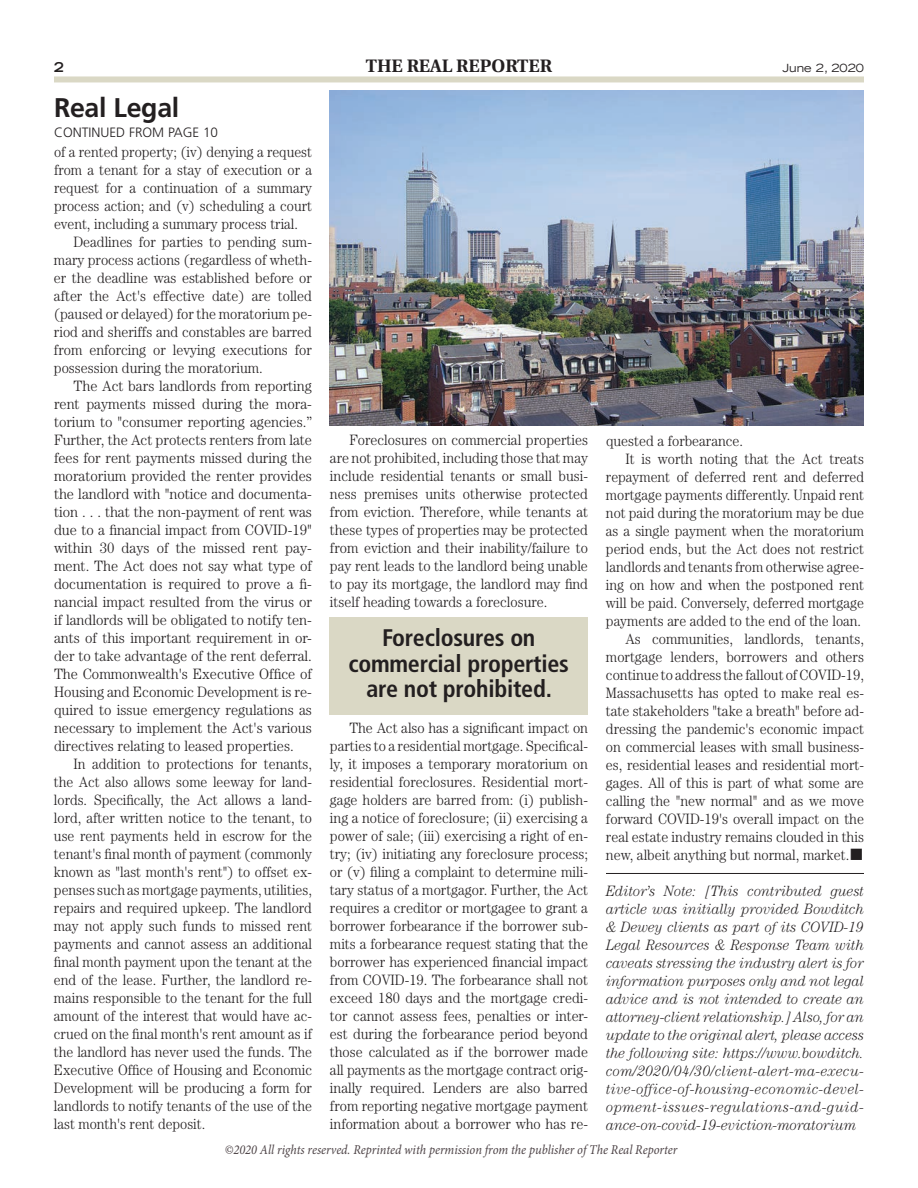
<style>
.page{position:relative;width:918px;height:1188px;background:#fff}
.page>*{position:absolute;margin:0;border:0;box-sizing:border-box;transform-origin:0 0}
.CORPS__Line_2{font:700 27px "Frutiger";letter-spacing:-.01em;color:#231f20}
.Pull_Quote{font:700 condensed 24px/25.5px "Frutiger";letter-spacing:-.01em;color:#231f20;text-align:center}
.t1{font:700 18px "Utopia";color:#231f20}
.Text__graph{font:300 15px/18px "Century";color:#231f20;text-align:justify;scale:.93 1}
.Text__graph-2{font:300 15px/18px "Century";color:#231f20;text-align:justify;scale:.92 1}
.Text__graph-3{font:300 15px/18px "Century";color:#231f20;text-align:justify;scale:.95 1}
.Text__graph-4{font:italic 300 15px/18px "Century";color:#231f20;text-align:justify;scale:.93 1}
.t2{font:italic 13.5px "Minion Pro";color:#4d4346;scale:.92 1}
.t3{font:300 13.5px "Frutiger";color:#231f20}
.t4{font:700 expanded 13.5px "Trade Gothic LH";color:#231f20}
.t5{font:expanded 11.25px "Trade Gothic LH";color:#231f20}
</style>
<div class="page">
<div style="left:54px;top:76px;width:810px;height:6px;background:#dad8c5"></div>
<hr style="left:606px;top:873px;width:258px;height:1px;background:#231f20">
<img style="left:330px;top:91px;width:533px;height:335px">
<div style="left:329px;top:617px;width:259px;height:97px;background:#dad8c5"></div>
<p class="t4" style="left:54px;top:58px;width:11px">2</p>
<p class="t1" style="left:366px;top:56px;width:188px">THE REAL REPORTER</p>
<p class="t5" style="left:783px;top:61px;width:83px">June 2, 2020</p>
<p class="CORPS__Line_2" style="left:54px;top:92px;width:127px">Real Legal</p>
<p class="t3" style="left:54px;top:124px;width:166px">CONTINUED FROM PAGE 10</p>
<p class="Text__graph-2" style="left:54px;top:143px;width:282px">of a rented property; (iv) denying a request from a tenant for a stay of execution or a request for a continuation of a summary process action; and (v) scheduling a court event, including a summary process trial.</p>
<p class="Text__graph" style="left:54px;top:233px;width:279px;text-indent:19px">Deadlines for parties to pending sum&shy;mary process actions (regardless of wheth&shy;er the deadline was established before or after the Act's effective date) are tolled (paused or delayed) for the moratorium pe&shy;riod and sheriffs and constables are barred from enforcing or levying executions for possession during the moratorium.</p>
<p class="Text__graph-3" style="left:54px;top:377px;width:273px;text-indent:19px">The Act bars landlords from reporting rent payments missed during the mora&shy;torium to "consumer reporting agencies.” Further, the Act protects renters from late fees for rent payments missed during the moratorium provided the renter provides the landlord with "notice and documenta&shy;tion . . . that the non-payment of rent was due to a financial impact from COVID-19" within 30 days of the missed rent pay&shy;ment. The Act does not say what type of documentation is required to prove a fi&shy;nancial impact resulted from the virus or if landlords will be obligated to notify ten&shy;ants of this important requirement in or&shy;der to take advantage of the rent deferral.<br>The Commonwealth's Executive Office of Housing and Economic Development is re&shy;quired to issue emergency regulations as necessary to implement the Act's various directives relating to leased properties.</p>
<p class="Text__graph-2" style="left:54px;top:755px;width:282px;text-indent:19px">In addition to protections for tenants, the Act also allows some leeway for land&shy;lords. Specifically, the Act allows a land&shy;lord, after written notice to the tenant, to use rent payments held in escrow for the tenant's final month of payment (commonly known as "last month's rent") to offset ex&shy;penses such as mortgage payments, utilities, repairs and required upkeep. The landlord may not apply such funds to missed rent payments and cannot assess an additional final month payment upon the tenant at the end of the lease. Further, the landlord re&shy;mains responsible to the tenant for the full amount of the interest that would have ac&shy;crued on the final month's rent amount as if the landlord has never used the funds. The Executive Office of Housing and Economic Development will be producing a form for landlords to notify tenants of the use of the last month's rent deposit.</p>
<p class="Text__graph" style="left:330px;top:431px;width:279px;text-indent:19px">Foreclosures on commercial properties are not prohibited, including those that may include residential tenants or small busi&shy;ness premises units otherwise protected from eviction. Therefore, while tenants at these types of properties may be protected from eviction and their inability/failure to pay rent leads to the landlord being unable to pay its mortgage, the landlord may find itself heading towards a foreclosure.</p>
<p class="Pull_Quote" style="left:348px;top:625px;width:222px">Foreclosures on commercial properties are not prohibited.</p>
<p class="Text__graph" style="left:330px;top:719px;width:279px;text-indent:19px">The Act also has a significant impact on parties to a residential mortgage. Specifical&shy;ly, it imposes a temporary moratorium on residential foreclosures. Residential mort&shy;gage holders are barred from: (i) publish&shy;ing a notice of foreclosure; (ii) exercising a power of sale; (iii) exercising a right of en&shy;try; (iv) initiating any foreclosure process; or (v) filing a complaint to determine mili&shy;tary status of a mortgagor. Further, the Act requires a creditor or mortgagee to grant a borrower forbearance if the borrower sub&shy;mits a forbearance request stating that the borrower has experienced financial impact from COVID-19. The forbearance shall not exceed 180 days and the mortgage credi&shy;tor cannot assess fees, penalties or inter&shy;est during the forbearance period beyond those calculated as if the borrower made all payments as the mortgage contract orig&shy;inally required. Lenders are also barred from reporting negative mortgage payment information about a borrower who has re-</p>
<p class="Text__graph" style="left:606px;top:432px;width:149px">quested a forbearance.</p>
<p class="Text__graph-2" style="left:606px;top:450px;width:282px;text-indent:19px">It is worth noting that the Act treats repayment of deferred rent and deferred mortgage payments differently. Unpaid rent not paid during the moratorium may be due as a single payment when the moratorium period ends, but the Act does not restrict landlords and tenants from otherwise agree&shy;ing on how and when the postponed rent will be paid. Conversely, deferred mortgage payments are added to the end of the loan.</p>
<p class="Text__graph" style="left:606px;top:630px;width:279px;text-indent:19px">As communities, landlords, tenants, mortgage lenders, borrowers and others continue to address the fallout of COVID-19, Massachusetts has opted to make real es&shy;tate stakeholders "take a breath" before ad&shy;dressing the pandemic's economic impact on commercial leases with small business&shy;es, residential leases and residential mort&shy;gages. All of this is part of what some are calling the "new normal" and as we move forward COVID-19's overall impact on the real estate industry remains clouded in this new, albeit anything but normal, market.■</p>
<p class="Text__graph-4" style="left:606px;top:882px;width:279px">Editor’s Note: [This contributed guest article was initially provided Bowditch &amp; Dewey clients as part of its COVID-19<br>Legal Resources &amp; Response Team with caveats stressing the industry alert is for information purposes only and not legal advice and is not intended to create an attorney-client relationship.] Also, for an update to the original alert, please access the following site: https://www.bowditch. com/2020/04/30/client-alert-ma-execu&shy;tive-office-of-housing-economic-devel&shy;opment-issues-regulations-and-guid&shy;ance-on-covid-19-eviction-moratorium</p>
<p class="t2" style="left:225px;top:1140px;width:494px">©2020 All rights reserved. Reprinted with permission from the publisher of The Real Reporter</p>
</div>
